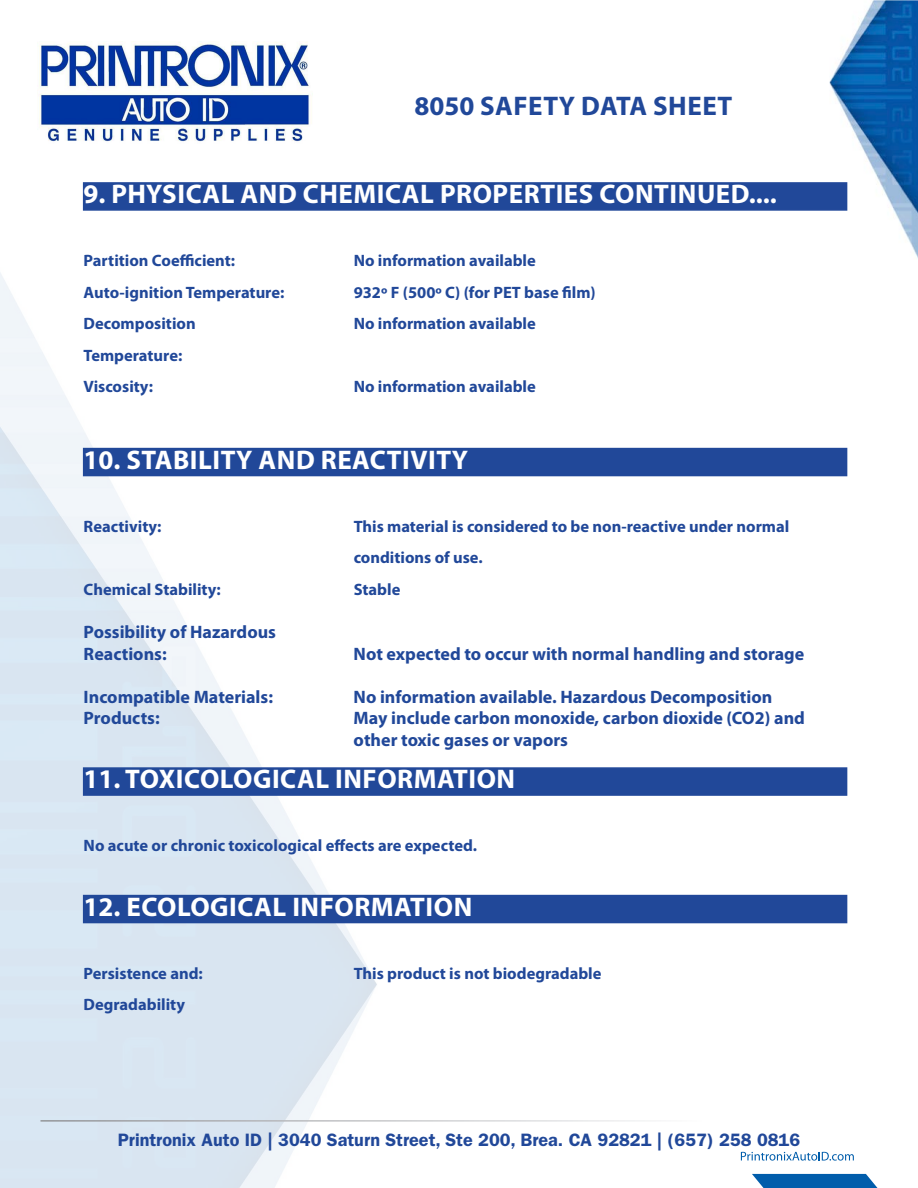
<style>
.page{position:relative;width:918px;height:1188px;background:#fff}
.page>*{position:absolute;margin:0;border:0;box-sizing:border-box;transform-origin:0 0}
.t1{font:700 27px "Myriad Pro";letter-spacing:.02em;color:#fff}
.t2{font:700 27px "Myriad Pro";letter-spacing:.02em;color:#214899}
.t3{font:700 18px/21.6px "Myriad Pro";color:#214899}
.t4{font:600 18px "ITC Franklin Gothic Std";color:#214899}
.t5{font:700 16.5px/31.5px "Myriad Pro";color:#214899}
</style>
<div class="page">
<img style="left:830px;top:0;width:88px;height:259px">
<img style="left:0;top:273px;width:378px;height:915px">
<hr style="left:40px;top:1120px;width:662px;height:2px;background:#fff">
<img style="left:39px;top:42px;width:272px;height:100px">
<svg style="left:741px;top:1152px;width:113px;height:9px"></svg>
<svg style="left:752px;top:1174px;width:125px;height:14px"></svg>
<div style="left:83px;top:448px;width:764px;height:28px;background:#214899"></div>
<div style="left:83px;top:182px;width:764px;height:29px;background:#214899;border:2px solid #214899"></div>
<div style="left:83px;top:767px;width:764px;height:29px;background:#214899;border:2px solid #214899"></div>
<div style="left:83px;top:895px;width:764px;height:28px;background:#214899"></div>
<p class="t2" style="left:414px;top:89px;width:319px">8050 SAFETY DATA SHEET</p>
<p class="t1" style="left:84px;top:176px;width:695px">9. PHYSICAL AND CHEMICAL PROPERTIES CONTINUED....</p>
<p class="t5" style="left:84px;top:244px;width:153px">Partition Coefficient:</p>
<p class="t5" style="left:354px;top:244px;width:184px">No information available</p>
<p class="t5" style="left:84px;top:276px;width:202px">Auto-ignition Temperature:</p>
<p class="t5" style="left:354px;top:276px;width:244px">932º F (500º C) (for PET base film)</p>
<p class="t5" style="left:84px;top:307px;width:114px">Decomposition</p>
<p class="t5" style="left:354px;top:307px;width:184px">No information available</p>
<p class="t5" style="left:84px;top:339px;width:100px">Temperature:</p>
<p class="t5" style="left:84px;top:370px;width:71px">Viscosity:</p>
<p class="t5" style="left:354px;top:370px;width:184px">No information available</p>
<p class="t1" style="left:84px;top:442px;width:386px">10. STABILITY AND REACTIVITY</p>
<p class="t5" style="left:84px;top:510px;width:79px">Reactivity:</p>
<p class="t5" style="left:354px;top:510px;width:437px">This material is considered to be non-reactive under normal conditions of use.</p>
<p class="t5" style="left:84px;top:573px;width:139px">Chemical Stability:</p>
<p class="t5" style="left:354px;top:573px;width:48px">Stable</p>
<p class="t3" style="left:84px;top:621px;width:194px">Possibility of Hazardous</p>
<p class="t3" style="left:84px;top:642px;width:85px">Reactions:</p>
<p class="t3" style="left:354px;top:642px;width:452px">Not expected to occur with normal handling and storage</p>
<p class="t3" style="left:84px;top:685px;width:191px">Incompatible Materials:</p>
<p class="t3" style="left:354px;top:685px;width:420px">No information available. Hazardous Decomposition</p>
<p class="t3" style="left:84px;top:707px;width:78px">Products:</p>
<p class="t3" style="left:354px;top:707px;width:453px">May include carbon monoxide, carbon dioxide (CO2) and other toxic gases or vapors</p>
<p class="t1" style="left:84px;top:762px;width:433px">11. TOXICOLOGICAL INFORMATION</p>
<p class="t5" style="left:84px;top:829px;width:395px">No acute or chronic toxicological effects are expected.</p>
<p class="t1" style="left:84px;top:889px;width:390px">12. ECOLOGICAL INFORMATION</p>
<p class="t5" style="left:84px;top:957px;width:121px">Persistence and:</p>
<p class="t5" style="left:354px;top:957px;width:249px">This product is not biodegradable</p>
<p class="t5" style="left:84px;top:988px;width:103px">Degradability</p>
<p class="t4" style="left:118px;top:1129px;width:684px">Printronix Auto ID | 3040 Saturn Street, Ste 200, Brea. CA 92821 | (657) 258 0816</p>
</div>
